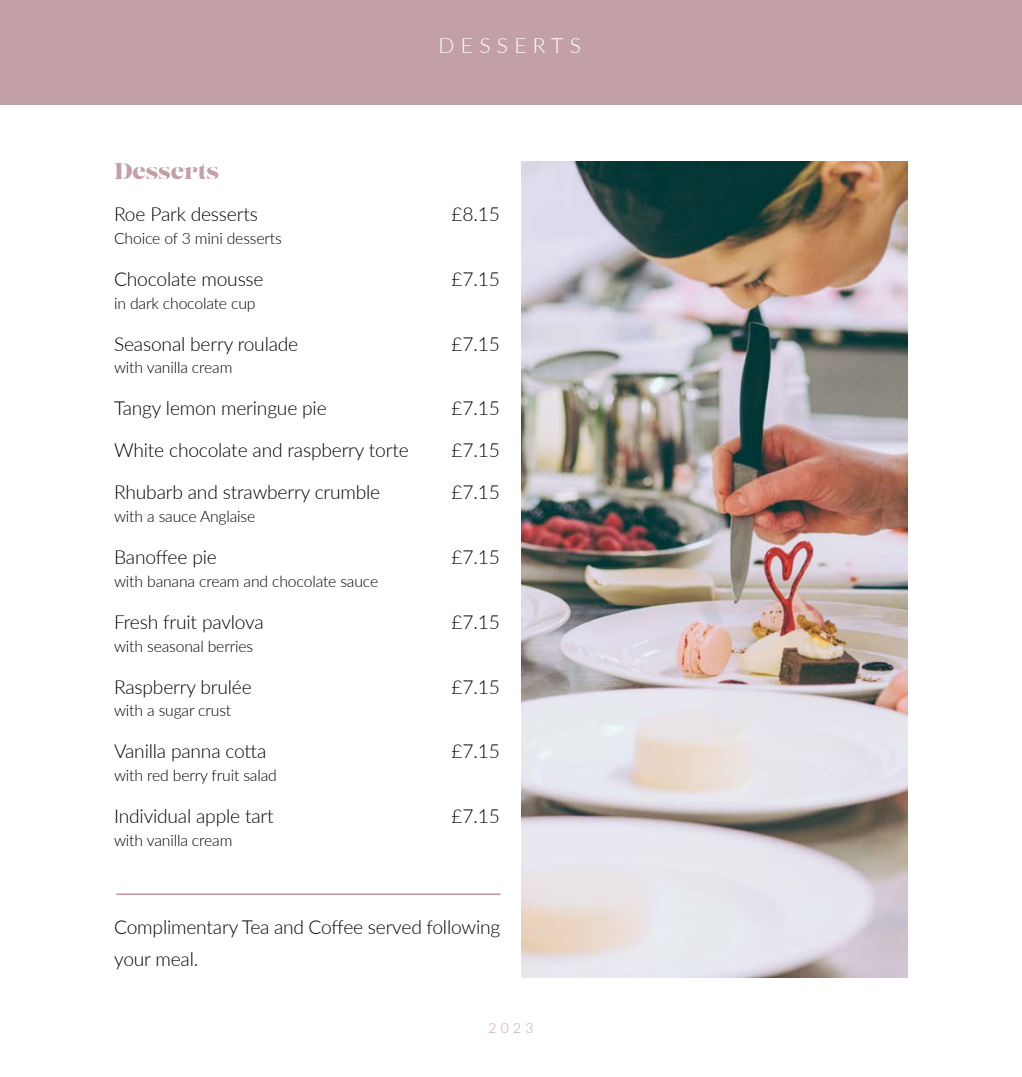
<style>
.page{position:relative;width:1022px;height:1077px;background:#fff}
.page>*{position:absolute;margin:0;border:0;box-sizing:border-box;transform-origin:0 0}
.t1{font:22.75px "Lust";color:#c3a0a7}
.t2{font:300 21px "Lato";letter-spacing:.3em;color:#fff}
.t3{font:300 19.25px/31.5px "Lato";letter-spacing:-.01em;color:#000}
.t4{font:300 15.75px "Lato";letter-spacing:-.01em;color:#000}
.t5{font:300 14px "Lato";color:#c3a0a7}
</style>
<div class="page">
<div style="left:0;top:0;width:1022px;height:104px;background:#c3a0a7"></div>
<hr style="left:116px;top:893px;width:384px;height:2px;background:#c3a0a7">
<img style="left:521px;top:161px;width:387px;height:816px">
<p class="t2" style="left:439px;top:31px;width:144px">DESSERTS</p>
<p class="t1" style="left:114px;top:157px;width:107px">Desserts</p>
<p class="t3" style="left:114px;top:197px;width:145px">Roe Park desserts</p>
<p class="t3" style="left:451px;top:197px;width:50px">£8.15</p>
<p class="t4" style="left:114px;top:227px;width:169px">Choice of 3 mini desserts</p>
<p class="t3" style="left:114px;top:262px;width:151px">Chocolate mousse</p>
<p class="t3" style="left:451px;top:262px;width:50px">£7.15</p>
<p class="t4" style="left:114px;top:292px;width:143px">in dark chocolate cup</p>
<p class="t3" style="left:114px;top:327px;width:186px">Seasonal berry roulade</p>
<p class="t3" style="left:451px;top:327px;width:50px">£7.15</p>
<p class="t4" style="left:114px;top:356px;width:120px">with vanilla cream</p>
<p class="t3" style="left:114px;top:392px;width:214px">Tangy lemon meringue pie</p>
<p class="t3" style="left:451px;top:392px;width:50px">£7.15</p>
<p class="t3" style="left:114px;top:434px;width:296px">White chocolate and raspberry torte</p>
<p class="t3" style="left:451px;top:434px;width:50px">£7.15</p>
<p class="t3" style="left:114px;top:476px;width:268px">Rhubarb and strawberry crumble</p>
<p class="t3" style="left:451px;top:476px;width:50px">£7.15</p>
<p class="t4" style="left:114px;top:505px;width:143px">with a sauce Anglaise</p>
<p class="t3" style="left:114px;top:540px;width:104px">Banoffee pie</p>
<p class="t3" style="left:451px;top:540px;width:50px">£7.15</p>
<p class="t4" style="left:114px;top:570px;width:266px">with banana cream and chocolate sauce</p>
<p class="t3" style="left:114px;top:605px;width:151px">Fresh fruit pavlova</p>
<p class="t3" style="left:451px;top:605px;width:50px">£7.15</p>
<p class="t4" style="left:114px;top:635px;width:141px">with seasonal berries</p>
<p class="t3" style="left:114px;top:670px;width:139px">Raspberry brulée</p>
<p class="t3" style="left:451px;top:670px;width:50px">£7.15</p>
<p class="t4" style="left:114px;top:699px;width:119px">with a sugar crust</p>
<p class="t3" style="left:114px;top:735px;width:154px">Vanilla panna cotta</p>
<p class="t3" style="left:451px;top:735px;width:50px">£7.15</p>
<p class="t4" style="left:114px;top:764px;width:164px">with red berry fruit salad</p>
<p class="t3" style="left:114px;top:799px;width:161px">Individual apple tart</p>
<p class="t3" style="left:451px;top:799px;width:50px">£7.15</p>
<p class="t4" style="left:114px;top:829px;width:120px">with vanilla cream</p>
<p class="t3" style="left:114px;top:911px;width:388px">Complimentary Tea and Coffee served following your meal.</p>
<p class="t5" style="left:488px;top:1018px;width:47px">2023</p>
</div>
